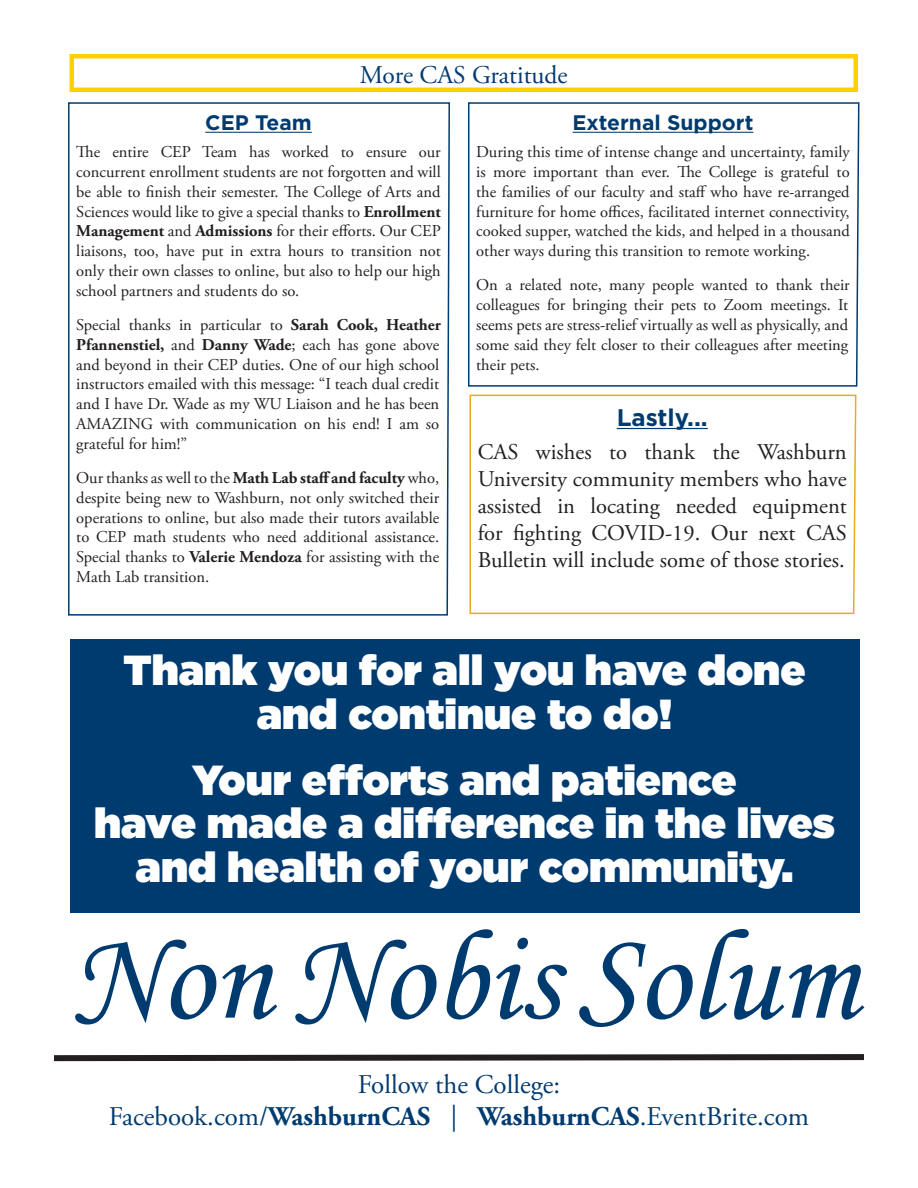
<style>
.page{position:relative;width:918px;height:1188px;background:#fff}
.page>*{position:absolute;margin:0;border:0;box-sizing:border-box;transform-origin:0 0}
.t1{font:129px "Monotype Corsiva";color:#003b70}
.t2{font:900 42px/43.5px "Gotham";color:#fff;text-align:center}
.t3{font:27px/32.4px "Adobe Garamond Pro";color:#003b70;text-align:center}
.t4{font:25.5px "Adobe Garamond Pro";color:#003b70}
.t5{font:700 24px "Gotham";color:#003b70}
.t6{font:22.5px/27px "Adobe Garamond Pro";color:#231f20;text-align:justify}
.t7{font:700 21px "Gotham";color:#003b70}
.t8{font:16.5px/19.8px "Adobe Garamond Pro";color:#231f20;text-align:justify}
.s1{font-weight:700}
</style>
<div class="page">
<div style="left:70px;top:54px;width:788px;height:38px;border:4px solid #ffd000"></div>
<svg style="left:68px;top:102px;width:382px;height:514px"></svg>
<svg style="left:468px;top:102px;width:392px;height:285px"></svg>
<svg style="left:469px;top:394px;width:388px;height:221px"></svg>
<div style="left:70px;top:639px;width:790px;height:274px;background:#003b70"></div>
<svg style="left:54px;top:1054px;width:810px;height:8px;background:#595657"></svg>
<p class="t4" style="left:360px;top:60px;width:209px">More CAS Gratitude</p>
<p class="t7" style="left:205px;top:109px;width:108px">CEP Team</p>
<p class="t8" style="left:76px;top:143px;width:366px">The entire CEP Team has worked to ensure our concurrent enrollment students are not forgotten and will be able to finish their semester. The College of Arts and Sciences would like to give a special thanks to <span class="s1">Enrollment Management</span> and <span class="s1">Admissions</span> for their efforts. Our CEP liaisons, too, have put in extra hours to transition not only their own classes to online, but also to help our high school partners and students do so.</p>
<p class="t8" style="left:76px;top:315px;width:366px">Special thanks in particular to <span class="s1">Sarah Cook, Heather Pfannenstiel,</span> and <span class="s1">Danny Wade</span>; each has gone above and beyond in their CEP duties. One of our high school instructors emailed with this message: “I teach dual credit and I have Dr. Wade as my WU Liaison and he has been AMAZING with communication on his end! I am so grateful for him!”</p>
<p class="t8" style="left:76px;top:468px;width:365px">Our thanks as well to the <span class="s1">Math Lab staff and faculty</span> who, despite being new to Washburn, not only switched their operations to online, but also made their tutors available to CEP math students who need additional assistance.<br>Special thanks to <span class="s1">Valerie Mendoza</span> for assisting with the Math Lab transition.</p>
<p class="t7" style="left:573px;top:109px;width:182px">External Support</p>
<p class="t8" style="left:476px;top:143px;width:375px">During this time of intense change and uncertainty, family is more important than ever. The College is grateful to the families of our faculty and staff who have re-arranged furniture for home offices, facilitated internet connectivity, cooked supper, watched the kids, and helped in a thousand other ways during this transition to remote working.</p>
<p class="t8" style="left:476px;top:276px;width:375px">On a related note, many people wanted to thank their colleagues for bringing their pets to Zoom meetings. It seems pets are stress-relief virtually as well as physically, and some said they felt closer to their colleagues after meeting their pets.</p>
<p class="t5" style="left:617px;top:402px;width:93px">Lastly...</p>
<p class="t6" style="left:478px;top:439px;width:371px">CAS wishes to thank the Washburn University community members who have assisted in locating needed equipment for fighting COVID-19. Our next CAS Bulletin will include some of those stories.</p>
<p class="t2" style="left:124px;top:648px;width:683px">Thank you for all you have done and continue to do!</p>
<p class="t2" style="left:94px;top:757px;width:742px">Your efforts and patience<br>have made a difference in the lives and health of your community.</p>
<p class="t1" style="left:70px;top:900px;width:790px">Non Nobis Solum</p>
<p class="t3" style="left:109px;top:1069px;width:702px">Follow the College:<br>Facebook.com/<span class="s1">WashburnCAS</span> | <span class="s1">WashburnCAS</span>.EventBrite.com</p>
</div>
